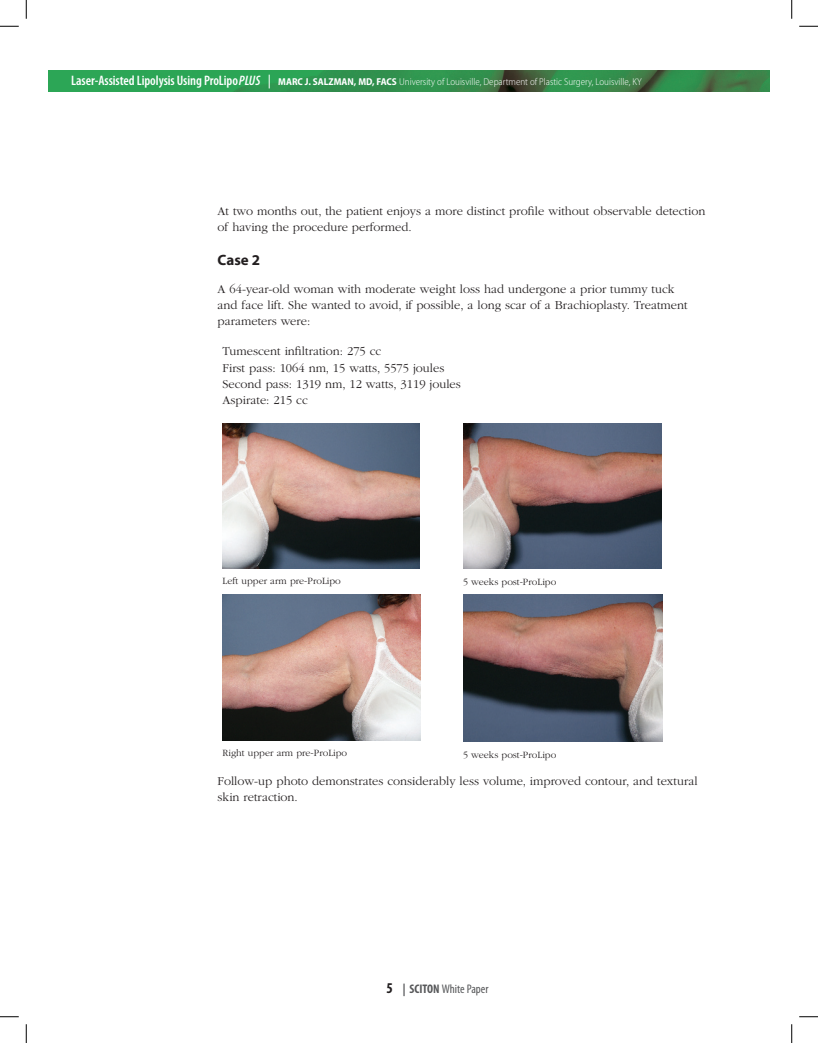
<style>
.page{position:relative;width:818px;height:1043px;background:#fff}
.page>*{position:absolute;margin:0;border:0;box-sizing:border-box;transform-origin:0 0}
.t1{font:700 15px "Myriad Pro";color:#231f20}
.t2{font:300 12.5px/16.2px "ITC Garamond Std";color:#231f20}
.t3{font:condensed 12.5px "Myriad Pro";color:#57585a}
.t4{font:300 semi-condensed 10px "Myriad Pro";color:#fff}
.t5{font:300 10px "ITC Garamond Std";color:#231f20}
.s1{font-weight:600;font-stretch:condensed;font-size:13.75px}
.s2{font-weight:600;font-style:italic;font-stretch:condensed;font-size:13.75px}
.s3{font-weight:700}
.s4{font-weight:700;font-size:15px;color:#231f20}
</style>
<div class="page">
<img style="left:222px;top:423px;width:197px;height:145px">
<img style="left:463px;top:423px;width:198px;height:145px">
<img style="left:222px;top:595px;width:198px;height:145px">
<img style="left:463px;top:595px;width:199px;height:146px">
<img style="left:49px;top:70px;width:720px;height:22px">
<svg style="left:0;top:25px;width:19px;height:2px"></svg>
<svg style="left:799px;top:25px;width:19px;height:2px"></svg>
<svg style="left:0;top:1016px;width:19px;height:1px"></svg>
<svg style="left:799px;top:1016px;width:19px;height:1px"></svg>
<svg style="left:25px;top:0;width:2px;height:19px"></svg>
<svg style="left:25px;top:1024px;width:2px;height:18px"></svg>
<svg style="left:791px;top:0;width:1px;height:19px"></svg>
<svg style="left:791px;top:1024px;width:1px;height:18px"></svg>
<p class="t4" style="left:71px;top:77px;width:572px"><span class="s1">Laser-Assisted Lipolysis Using ProLipo</span> <span class="s2">PLUS |</span> <span class="s3">MARC J. SALZMAN, MD, FACS</span> University of Louisville, Department of Plastic Surgery, Louisville, KY</p>
<p class="t2" style="left:218px;top:203px;width:489px">At two months out, the patient enjoys a more distinct profile without observable detection of having the procedure performed.</p>
<p class="t1" style="left:218px;top:250px;width:44px">Case 2</p>
<p class="t2" style="left:218px;top:281px;width:471px">A 64-year-old woman with moderate weight loss had undergone a prior tummy tuck and face lift. She wanted to avoid, if possible, a long scar of a Brachioplasty. Treatment parameters were:</p>
<p class="t2" style="left:223px;top:343px;width:240px">Tumescent infiltration: 275 cc<br>First pass: 1064 nm, 15 watts, 5575 joules Second pass: 1319 nm, 12 watts, 3119 joules Aspirate: 215 cc</p>
<p class="t5" style="left:222px;top:576px;width:120px">Left upper arm pre-ProLipo</p>
<p class="t5" style="left:463px;top:576px;width:95px">5 weeks post-ProLipo</p>
<p class="t5" style="left:222px;top:748px;width:126px">Right upper arm pre-ProLipo</p>
<p class="t5" style="left:463px;top:749px;width:95px">5 weeks post-ProLipo</p>
<p class="t2" style="left:218px;top:773px;width:481px">Follow-up photo demonstrates considerably less volume, improved contour, and textural skin retraction.</p>
<p class="t3" style="left:386px;top:981px;width:104px"><span class="s4">5</span> <span class="s3">| SCITON</span> White Paper</p>
</div>
